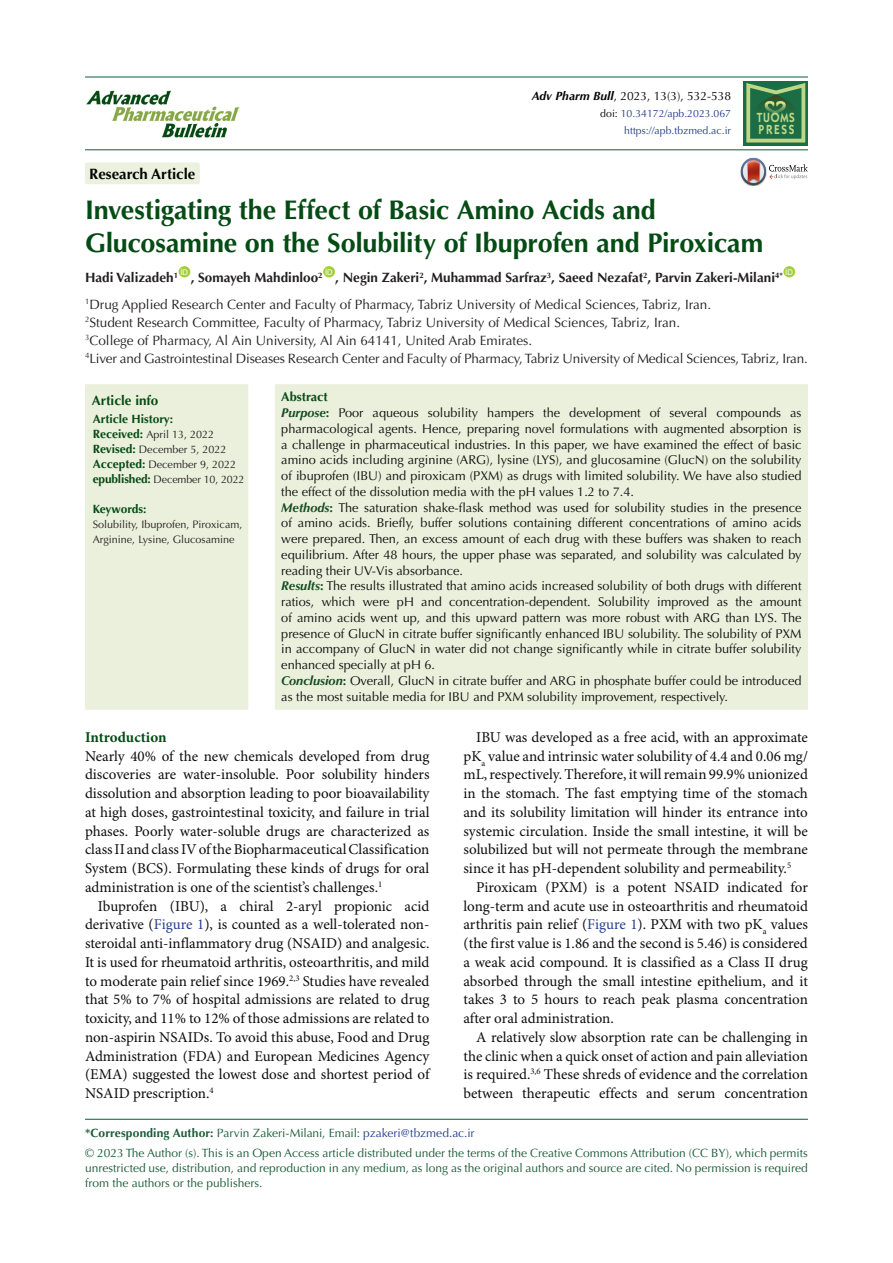
<style>
.page{position:relative;width:893px;height:1263px;background:#fff}
.page>*{position:absolute;margin:0;border:0;box-sizing:border-box;transform-origin:0 0}
.t1{font:700 27px/33px "Optima LT Std";letter-spacing:-.01em;color:#054b14}
.t2{font:15px/18.8px "Minion Pro";color:#0d0d0d;text-align:justify}
.t3{font:700 15px "Optima LT Std";color:#040503}
.t4{font:700 15px "Minion Pro";letter-spacing:-.005em;color:#054b14}
.t5{font:13.5px "Optima LT Std";color:#231f20}
.t6{font:700 13.5px "Optima LT Std";color:#231f20}
.t7{font:700 13.5px "Optima LT Std";color:#054b14}
.t8{font:600 13.35px/11.7px "ITC Kabel Std";letter-spacing:.11em;color:#c1d888;scale:.85 1}
.t9{font:12.75px/15.8px "Optima LT Std";color:#0d0d0d;text-align:justify}
.t10{font:700 12.75px "Optima LT Std";color:#054b14}
.corresponding{font:12px/15px "Optima LT Std";color:#195a37;text-align:justify}
.t11{font:12px "Optima LT Std";color:#040503}
.t12{font:700 12px "Optima LT Std";color:#054b14}
.t13{font:700 12px "Optima LT Std";letter-spacing:-.02em;color:#054b14}
.t14{font:10.8px/15px "Optima LT Std";color:#231f20}
.t15{font:10.5px "Optima LT Std";color:#253f8e}
.t16{font:7.8px "Arial";color:#fff}
.s1{font-weight:700;font-style:italic}
.s2{color:#040503}
.s3{font-weight:700;font-size:12px;color:#054b14}
.s4{font-weight:700;font-style:italic;color:#144b23}
.s5{font-weight:700;color:#144b23}
.s6{color:#253f8e}
.s7{font-weight:700}
</style>
<div class="page">
<hr style="left:85px;top:149px;width:723px;height:1px;background:#1e7252">
<hr style="left:85px;top:76px;width:723px;height:2px;background:#1e7252">
<div style="left:179px;top:266px;width:11px;height:11px;background:#a6ce39;border-radius:50%"></div>
<div style="left:323px;top:266px;width:12px;height:11px;background:#a6ce39;border-radius:50%"></div>
<div style="left:783px;top:266px;width:12px;height:11px;background:#a6ce39;border-radius:50%"></div>
<div style="left:85px;top:162px;width:115px;height:22px;background:#ebf1de;border-radius:2px"></div>
<div style="left:85px;top:384px;width:163px;height:326px;background:#ebf0dc"></div>
<div style="left:275px;top:384px;width:533px;height:326px;background:#ebf0dc"></div>
<svg style="left:741px;top:158px;width:67px;height:27px"></svg>
<hr style="left:85px;top:1119px;width:723px;height:1px;background:#1e7252">
<img style="left:86px;top:90px;width:154px;height:48px">
<svg style="left:743px;top:81px;width:65px;height:64px"></svg>
<svg style="left:746px;top:83px;width:59px;height:59px;background:#468655"></svg>
<p class="t3" style="left:89px;top:165px;width:108px">Research Article</p>
<p class="t11" style="left:532px;top:89px;width:201px"><span class="s1">Adv Pharm Bull</span>, 2023, 13(3), 532-538</p>
<p class="t15" style="left:600px;top:108px;width:132px"><span class="s2">doi:</span> 10.34172/apb.2023.067</p>
<p class="t15" style="left:624px;top:125px;width:108px">https://apb.tbzmed.ac.ir</p>
<p class="t8" style="left:757px;top:112px;width:46px">TUOMS<br>PRESS</p>
<p class="t1" style="left:85px;top:193px;width:680px">Investigating the Effect of Basic Amino Acids and<br>Glucosamine on the Solubility of Ibuprofen and Piroxicam</p>
<p class="t6" style="left:85px;top:270px;width:95px">Hadi Valizadeh<sup>1</sup></p>
<p class="t16" style="left:180px;top:267px;width:9px">ID</p>
<p class="t16" style="left:325px;top:267px;width:9px">ID</p>
<p class="t16" style="left:785px;top:267px;width:9px">ID</p>
<p class="t6" style="left:335px;top:270px;width:449px">, Negin Zakeri<sup>2</sup>, Muhammad Sarfraz<sup>3</sup>, Saeed Nezafat<sup>2</sup>, Parvin Zakeri-Milani<sup>4*</sup></p>
<p class="t6" style="left:191px;top:270px;width:133px">, Somayeh Mahdinloo<sup>2</sup></p>
<p class="t5" style="left:85px;top:296px;width:628px"><sup>1</sup>Drug Applied Research Center and Faculty of Pharmacy, Tabriz University of Medical Sciences, Tabriz, Iran.</p>
<p class="t5" style="left:85px;top:314px;width:597px"><sup>2</sup>Student Research Committee, Faculty of Pharmacy, Tabriz University of Medical Sciences, Tabriz, Iran.</p>
<p class="t5" style="left:85px;top:332px;width:449px"><sup>3</sup>College of Pharmacy, Al Ain University, Al Ain 64141, United Arab Emirates.</p>
<p class="t5" style="left:85px;top:350px;width:724px"><sup>4</sup>Liver and Gastrointestinal Diseases Research Center and Faculty of Pharmacy, Tabriz University of Medical Sciences, Tabriz, Iran.</p>
<p class="t7" style="left:92px;top:393px;width:68px">Article info</p>
<p class="t12" style="left:93px;top:412px;width:82px">Article History:</p>
<p class="t14" style="left:93px;top:427px;width:123px"><span class="s3">Received:</span> April 13, 2022</p>
<p class="t14" style="left:93px;top:442px;width:135px"><span class="s3">Revised:</span> December 5, 2022</p>
<p class="t14" style="left:93px;top:457px;width:145px"><span class="s3">Accepted:</span> December 9, 2022</p>
<p class="t14" style="left:93px;top:472px;width:153px"><span class="s3">epublished:</span> December 10, 2022</p>
<p class="t13" style="left:93px;top:502px;width:55px">Keywords:</p>
<p class="t14" style="left:93px;top:517px;width:151px">Solubility, Ibuprofen, Piroxicam,<br>Arginine, Lysine, Glucosamine</p>
<p class="t10" style="left:281px;top:390px;width:48px">Abstract</p>
<p class="t9" style="left:281px;top:405px;width:522px"><span class="s4">Purpose</span><span class="s5">:</span> Poor aqueous solubility hampers the development of several compounds as pharmacological agents. Hence, preparing novel formulations with augmented absorption is a challenge in pharmaceutical industries. In this paper, we have examined the effect of basic amino acids including arginine (ARG), lysine (LYS), and glucosamine (GlucN) on the solubility of ibuprofen (IBU) and piroxicam (PXM) as drugs with limited solubility. We have also studied the effect of the dissolution media with the pH values 1.2 to 7.4.</p>
<p class="t9" style="left:281px;top:500px;width:522px"><span class="s4">Methods</span><span class="s5">:</span> The saturation shake-flask method was used for solubility studies in the presence of amino acids. Briefly, buffer solutions containing different concentrations of amino acids were prepared. Then, an excess amount of each drug with these buffers was shaken to reach equilibrium. After 48 hours, the upper phase was separated, and solubility was calculated by reading their UV-Vis absorbance.</p>
<p class="t9" style="left:281px;top:578px;width:522px"><span class="s4">Results</span><span class="s5">:</span> The results illustrated that amino acids increased solubility of both drugs with different ratios, which were pH and concentration-dependent. Solubility improved as the amount of amino acids went up, and this upward pattern was more robust with ARG than LYS. The presence of GlucN in citrate buffer significantly enhanced IBU solubility. The solubility of PXM in accompany of GlucN in water did not change significantly while in citrate buffer solubility enhanced specially at pH 6.</p>
<p class="t9" style="left:281px;top:673px;width:522px"><span class="s4">Conclusion</span><span class="s5">:</span> Overall, GlucN in citrate buffer and ARG in phosphate buffer could be introduced as the most suitable media for IBU and PXM solubility improvement, respectively.</p>
<p class="t2" style="left:463px;top:728px;width:346px;text-indent:13px">IBU was developed as a free acid, with an approximate pK<sub>a</sub> value and intrinsic water solubility of 4.4 and 0.06 mg/ mL, respectively. Therefore, it will remain 99.9% unionized in the stomach. The fast emptying time of the stomach and its solubility limitation will hinder its entrance into systemic circulation. Inside the small intestine, it will be solubilized but will not permeate through the membrane since it has pH-dependent solubility and permeability.<sup>5</sup></p>
<p class="t2" style="left:463px;top:878px;width:346px;text-indent:13px">Piroxicam (PXM) is a potent NSAID indicated for long-term and acute use in osteoarthritis and rheumatoid arthritis pain relief (<span class="s6">Figure 1</span>). PXM with two pK<sub>a</sub> values (the first value is 1.86 and the second is 5.46) is considered a weak acid compound. It is classified as a Class II drug absorbed through the small intestine epithelium, and it takes 3 to 5 hours to reach peak plasma concentration after oral administration.</p>
<p class="t2" style="left:463px;top:1028px;width:346px;text-indent:13px">A relatively slow absorption rate can be challenging in the clinic when a quick onset of action and pain alleviation is required.<sup>3,6</sup> These shreds of evidence and the correlation between therapeutic effects and serum concentration</p>
<p class="corresponding" style="left:85px;top:1126px;width:391px"><span class="s7">*Corresponding Author:</span> Parvin Zakeri-Milani, Email: <span class="s6">pzakeri@tbzmed.ac.ir</span></p>
<p class="corresponding" style="left:85px;top:1145px;width:724px">© 2023 The Author (s). This is an Open Access article distributed under the terms of the Creative Commons Attribution (CC BY), which permits unrestricted use, distribution, and reproduction in any medium, as long as the original authors and source are cited. No permission is required from the authors or the publishers.</p>
<p class="t4" style="left:85px;top:726px;width:83px">Introduction</p>
<p class="t2" style="left:85px;top:747px;width:346px">Nearly 40% of the new chemicals developed from drug discoveries are water-insoluble. Poor solubility hinders dissolution and absorption leading to poor bioavailability at high doses, gastrointestinal toxicity, and failure in trial phases. Poorly water-soluble drugs are characterized as class II and class IV of the Biopharmaceutical Classification System (BCS). Formulating these kinds of drugs for oral administration is one of the scientist’s challenges.<sup>1</sup></p>
<p class="t2" style="left:85px;top:897px;width:346px;text-indent:13px">Ibuprofen (IBU), a chiral 2-aryl propionic acid derivative (<span class="s6">Figure 1</span>), is counted as a well-tolerated non&shy;steroidal anti-inflammatory drug (NSAID) and analgesic.<br>It is used for rheumatoid arthritis, osteoarthritis, and mild to moderate pain relief since 1969.<sup>2,3</sup> Studies have revealed that 5% to 7% of hospital admissions are related to drug toxicity, and 11% to 12% of those admissions are related to non-aspirin NSAIDs. To avoid this abuse, Food and Drug Administration (FDA) and European Medicines Agency (EMA) suggested the lowest dose and shortest period of NSAID prescription.<sup>4</sup></p>
</div>
